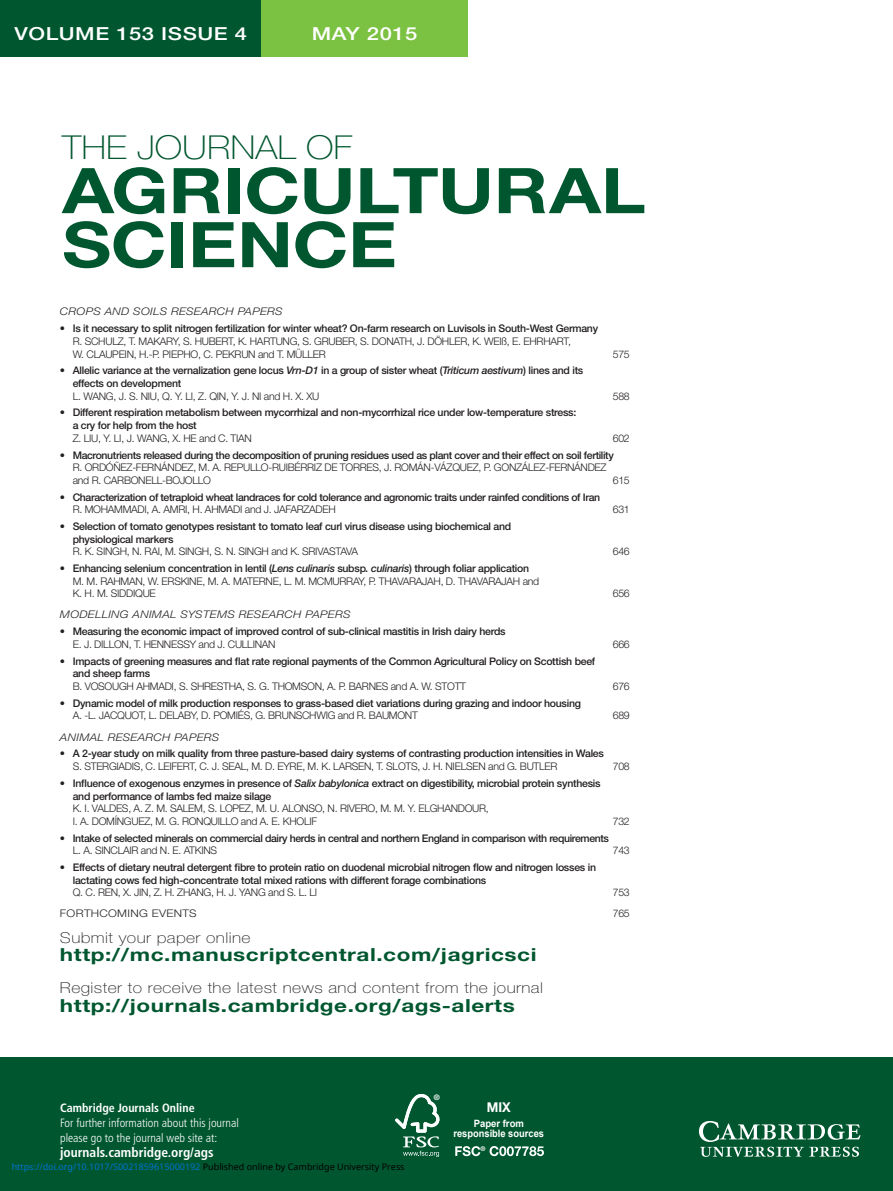
<style>
.page{position:relative;width:893px;height:1191px;background:#fff}
.page>*{position:absolute;margin:0;border:0;box-sizing:border-box;transform-origin:0 0}
.t1{font:700 63px/54px "Helvetica Neue";letter-spacing:-.005em;color:#00572f;scale:1.2 1}
.t2{font:100 33px "Helvetica Neue";color:#00572f;scale:1.12 1}
.t3{font:700 18px "Helvetica Neue";letter-spacing:.025em;color:#00572f;scale:1.25 1}
.t4{font:500 18px "Helvetica Neue";letter-spacing:.025em;color:#fff;scale:1.22 1}
.t5{font:100 15px "Helvetica Neue";letter-spacing:.025em;color:#231f20;scale:1.16 1}
.t6{font:700 condensed 13.5px "Frutiger";color:#fff}
.t7{font:700 13.5px "Helvetica Neue";color:#fff;scale:.95 1}
.t8{font:300 condensed 12px/15px "Frutiger";color:#fff}
.t9{font:700 condensed 12px "Frutiger";color:#fff}
.t10{font:500 10.5px/12.6px "Helvetica Neue";letter-spacing:-.025em;color:#231f20}
.t11{font:300 10.5px/12.6px "Helvetica Neue";letter-spacing:-.025em;color:#231f20}
.t12{font:italic 300 10.5px "Helvetica Neue";letter-spacing:.025em;color:#231f20;scale:1.13 1}
.t13{font:300 10.5px "Helvetica Neue";letter-spacing:.025em;color:#231f20;scale:1.13 1}
.t14{font:700 10.2px "Arial";color:#fff;scale:.91 1}
.t15{font:700 10.05px "Arial";color:#fff;scale:.95 1}
.t16{font:9px "Noto Sans";color:#0172cf}
.t17{font:700 7.65px "Helvetica Neue";color:#fff}
.t18{font:700 6.45px "Helvetica Neue";color:#fff}
.s1{font-style:italic}
.s2{font-weight:500}
.s3{font-weight:500;font-style:italic}
.s4{color:#000}
</style>
<div class="page">
<div style="left:0;top:1057px;width:893px;height:134px;background:#00572f"></div>
<svg style="left:699px;top:1121px;width:161px;height:35px"></svg>
<div style="left:0;top:0;width:264px;height:56px;background:#00572f"></div>
<div style="left:261px;top:0;width:207px;height:56px;background:#7bc142"></div>
<svg style="left:395px;top:1094px;width:44px;height:62px"></svg>
<svg style="left:455px;top:1146px;width:25px;height:10px"></svg>
<svg style="left:490px;top:1146px;width:54px;height:10px"></svg>
<hr style="left:892px;top:0;width:1px;height:1191px;background:#00572f">
<h3 class="t4" style="left:15px;top:27px;width:192px">VOLUME 153 ISSUE 4</h3>
<h3 class="t4" style="left:312px;top:27px;width:88px">MAY 2015</h3>
<h2 class="t2" style="left:62px;top:136px;width:261px">THE JOURNAL OF</h2>
<h1 class="t1" style="left:62px;top:169px;width:488px">AGRICULTURAL<br>SCIENCE</h1>
<p class="t12" style="left:60px;top:308px;width:199px">CROPS AND SOILS RESEARCH PAPERS</p>
<p class="t10" style="left:60px;top:323px;width:540px">• Is it necessary to split nitrogen fertilization for winter wheat? On-farm research on Luvisols in South-West Germany</p>
<p class="t11" style="left:73px;top:336px;width:500px">R. SCHULZ, T. MAKARY, S. HUBERT, K. HARTUNG, S. GRUBER, S. DONATH, J. DÖHLER, K. WEIß, E. EHRHART,<br>W. CLAUPEIN, H.-P. PIEPHO, C. PEKRUN and T. MÜLLER</p>
<p class="t11" style="left:613px;top:348px;width:18px">575</p>
<p class="t10" style="left:73px;top:365px;width:512px;text-indent:-13px">• Allelic variance at the vernalization gene locus <span class="s1">Vrn-D1</span> in a group of sister wheat (<span class="s1">Triticum aestivum</span>) lines and its effects on development</p>
<p class="t11" style="left:73px;top:390px;width:248px">L. WANG, J. S. NIU, Q. Y. LI, Z. QIN, Y. J. NI and H. X. XU</p>
<p class="t11" style="left:613px;top:390px;width:18px">588</p>
<p class="t10" style="left:73px;top:407px;width:505px;text-indent:-13px">• Different respiration metabolism between mycorrhizal and non-mycorrhizal rice under low-temperature stress: a cry for help from the host</p>
<p class="t11" style="left:73px;top:432px;width:181px">Z. LIU, Y. LI, J. WANG, X. HE and C. TIAN</p>
<p class="t11" style="left:613px;top:432px;width:18px">602</p>
<p class="t10" style="left:60px;top:449px;width:555px">• Macronutrients released during the decomposition of pruning residues used as plant cover and their effect on soil fertility</p>
<p class="t11" style="left:73px;top:462px;width:535px">R. ORDÓÑEZ-FERNÁNDEZ, M. A. REPULLO-RUIBÉRRIZ DE TORRES, J. ROMÁN-VÁZQUEZ, P. GONZÁLEZ-FERNÁNDEZ and R. CARBONELL-BOJOLLO</p>
<p class="t11" style="left:613px;top:475px;width:18px">615</p>
<p class="t10" style="left:60px;top:491px;width:542px">• Characterization of tetraploid wheat landraces for cold tolerance and agronomic traits under rainfed conditions of Iran</p>
<p class="t11" style="left:73px;top:504px;width:265px">R. MOHAMMADI, A. AMRI, H. AHMADI and J. JAFARZADEH</p>
<p class="t11" style="left:613px;top:504px;width:18px">631</p>
<p class="t10" style="left:73px;top:521px;width:440px;text-indent:-13px">• Selection of tomato genotypes resistant to tomato leaf curl virus disease using biochemical and physiological markers</p>
<p class="t11" style="left:73px;top:546px;width:287px">R. K. SINGH, N. RAI, M. SINGH, S. N. SINGH and K. SRIVASTAVA</p>
<p class="t11" style="left:613px;top:546px;width:18px">646</p>
<p class="t11" style="left:73px;top:563px;width:468px;text-indent:-13px"><span class="s2">• Enhancing selenium concentration in lentil (</span><span class="s3">Lens culinaris</span> <span class="s2">subsp</span><span class="s3">. culinaris</span><span class="s2">) through foliar application<br></span>M. M. RAHMAN, W. ERSKINE, M. A. MATERNE, L. M. MCMURRAY, P. THAVARAJAH, D. THAVARAJAH and<br>K. H. M. SIDDIQUE</p>
<p class="t11" style="left:613px;top:588px;width:18px">656</p>
<p class="t12" style="left:60px;top:611px;width:259px">MODELLING ANIMAL SYSTEMS RESEARCH PAPERS</p>
<p class="t10" style="left:60px;top:626px;width:447px">• Measuring the economic impact of improved control of sub-clinical mastitis in Irish dairy herds</p>
<p class="t11" style="left:73px;top:639px;width:204px">E. J. DILLON, T. HENNESSY and J. CULLINAN</p>
<p class="t11" style="left:613px;top:639px;width:18px">666</p>
<p class="t10" style="left:73px;top:656px;width:524px;text-indent:-13px">• Impacts of greening measures and flat rate regional payments of the Common Agricultural Policy on Scottish beef and sheep farms</p>
<p class="t11" style="left:73px;top:681px;width:395px">B. VOSOUGH AHMADI, S. SHRESTHA, S. G. THOMSON, A. P. BARNES and A. W. STOTT</p>
<p class="t11" style="left:613px;top:681px;width:18px">676</p>
<p class="t10" style="left:60px;top:698px;width:523px">• Dynamic model of milk production responses to grass-based diet variations during grazing and indoor housing</p>
<p class="t11" style="left:73px;top:710px;width:347px">A. -L. JACQUOT, L. DELABY, D. POMIÉS, G. BRUNSCHWIG and R. BAUMONT</p>
<p class="t11" style="left:613px;top:710px;width:18px">689</p>
<p class="t12" style="left:60px;top:733px;width:143px">ANIMAL RESEARCH PAPERS</p>
<p class="t10" style="left:60px;top:748px;width:545px">• A 2-year study on milk quality from three pasture-based dairy systems of contrasting production intensities in Wales</p>
<p class="t11" style="left:73px;top:761px;width:486px">S. STERGIADIS, C. LEIFERT, C. J. SEAL, M. D. EYRE, M. K. LARSEN, T. SLOTS, J. H. NIELSEN and G. BUTLER</p>
<p class="t11" style="left:613px;top:761px;width:18px">708</p>
<p class="t10" style="left:73px;top:778px;width:529px;text-indent:-13px">• Influence of exogenous enzymes in presence of <span class="s1">Salix babylonica</span> extract on digestibility, microbial protein synthesis and performance of lambs fed maize silage</p>
<p class="t11" style="left:73px;top:803px;width:418px">K. I. VALDES, A. Z. M. SALEM, S. LOPEZ, M. U. ALONSO, N. RIVERO, M. M. Y. ELGHANDOUR,<br>I. A. DOMÍNGUEZ, M. G. RONQUILLO and A. E. KHOLIF</p>
<p class="t11" style="left:613px;top:815px;width:18px">732</p>
<p class="t10" style="left:60px;top:832px;width:551px">• Intake of selected minerals on commercial dairy herds in central and northern England in comparison with requirements</p>
<p class="t11" style="left:73px;top:845px;width:146px">L. A. SINCLAIR and N. E. ATKINS</p>
<p class="t11" style="left:613px;top:845px;width:18px">743</p>
<p class="t10" style="left:73px;top:862px;width:525px;text-indent:-13px">• Effects of dietary neutral detergent fibre to protein ratio on duodenal microbial nitrogen flow and nitrogen losses in lactating cows fed high-concentrate total mixed rations with different forage combinations</p>
<p class="t11" style="left:73px;top:887px;width:246px">Q. C. REN, X. JIN, Z. H. ZHANG, H. J. YANG and S. L. LI</p>
<p class="t11" style="left:613px;top:887px;width:18px">753</p>
<p class="t13" style="left:60px;top:910px;width:123px">FORTHCOMING EVENTS</p>
<p class="t11" style="left:613px;top:908px;width:18px">765</p>
<h3 class="t5" style="left:60px;top:932px;width:166px">Submit your paper online</h3>
<h3 class="t3" style="left:60px;top:948px;width:383px">http://mc.manuscriptcentral.com/jagricsci</h3>
<h3 class="t5" style="left:60px;top:982px;width:418px">Register to receive the latest news and content from the journal</h3>
<h3 class="t3" style="left:60px;top:998px;width:365px">http://journals.cambridge.org/ags-alerts</h3>
<p class="t9" style="left:60px;top:1102px;width:136px">Cambridge Journals Online</p>
<p class="t8" style="left:60px;top:1116px;width:180px">For further information about this journal please go to the journal web site at:</p>
<p class="t6" style="left:60px;top:1146px;width:155px">journals.cambridge.org/ags</p>
<p class="t16" style="left:12px;top:1160px;width:394px">https://doi.org/10.1017/S0021859615000192 <span class="s4">Published online by Cambridge University Press</span></p>
<p class="t17" style="left:434px;top:1094px;width:8px">®</p>
<p class="t7" style="left:487px;top:1102px;width:27px">MIX</p>
<p class="t15" style="left:474px;top:1117px;width:54px">Paper from</p>
<p class="t14" style="left:453px;top:1127px;width:101px">responsible sources</p>
<p class="t18" style="left:480px;top:1146px;width:7px">®</p>
</div>
